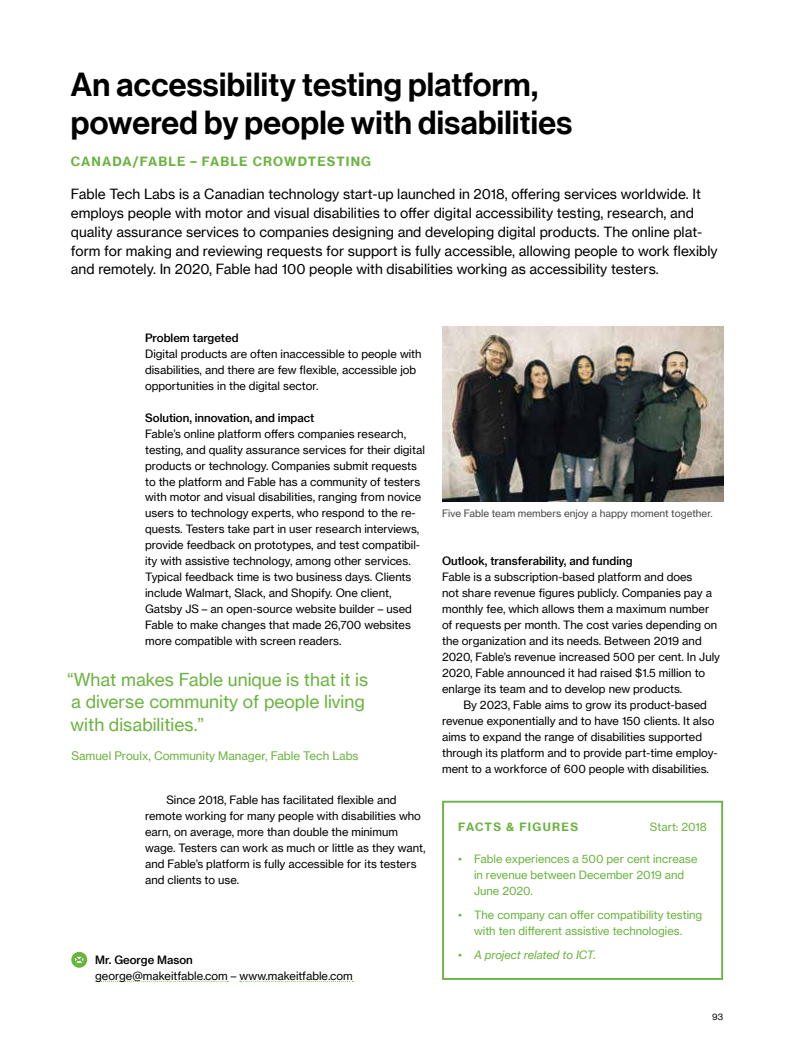
<style>
.page{position:relative;width:794px;height:1053px;background:#fff}
.page>*{position:absolute;margin:0;border:0;box-sizing:border-box;transform-origin:0 0}
.H1-Headline_Practice{font:32.5px/37.5px "N Haas Grotesk DS Pro 65 Md";letter-spacing:.01em;color:#000}
.t1{font:17.5px/22.5px "N Haas Grotesk TX Pro 55 Rg";color:#6bb340}
.P-Subline{font:13.75px/18.8px "N Haas Grotesk TX Pro 55 Rg";color:#000}
.p-Spitzmarke{font:12.5px "N Haas Grotesk TX Pro 75 Bd";letter-spacing:.09em;color:#6bb340}
.t2{font:11.5px "N Haas Grotesk TX Pro 55 Rg";color:#6bb340}
.P-Fliesstext{font:11.25px/16px "N Haas Grotesk TX Pro 55 Rg";color:#000}
.P-Fliesstext_Einzug{font:11.25px/16px "N Haas Grotesk TX Pro 55 Rg";color:#000}
.H2-Facts_Headline{font:11.25px/15.9px "N Haas Grotesk TX Pro 55 Rg";color:#6bb340}
.P-Zwischenüberschrift{font:11.25px "N Haas Grotesk TX Pro 65 Md";color:#000}
.t3{font:11.25px "N Haas Grotesk TX Pro 56 It";color:#6bb340}
.P-Contact-Name{font:11.25px "N Haas Grotesk TX Pro 65 Md";color:#000}
.H2-Facts_Headline-2{font:11.25px "N Haas Grotesk TX Pro 75 Bd";letter-spacing:.115em;color:#6bb340}
.t4{font:10px "N Haas Grotesk TX Pro 55 Rg";color:#484848}
.t5{font:8.75px "N Haas Grotesk TX Pro 55 Rg";color:#000}
.s1{font-family:"N Haas Grotesk TX Pro 55 Rg"}
</style>
<div class="page">
<svg style="left:71px;top:951px;width:16px;height:16px"></svg>
<svg style="left:74px;top:956px;width:10px;height:7px"></svg>
<div style="left:442px;top:800px;width:281px;height:179px;border:2px solid #6bb340"></div>
<img style="left:442px;top:326px;width:281px;height:175px">
<h1 class="H1-Headline_Practice" style="left:71px;top:66px;width:503px">An accessibility testing platform, powered by people with disabilities</h1>
<p class="p-Spitzmarke" style="left:71px;top:154px;width:301px">CANADA/FABLE – FABLE CROWDTESTING</p>
<p class="P-Subline" style="left:71px;top:185px;width:648px">Fable Tech Labs is a Canadian technology start-up launched in 2018, offering services worldwide. It employs people with motor and visual disabilities to offer digital accessibility testing, research, and quality assurance services to companies designing and developing digital products. The online plat&shy;form for making and reviewing requests for support is fully accessible, allowing people to work flexibly and remotely. In 2020, Fable had 100 people with disabilities working as accessibility testers.</p>
<p class="P-Zwischenüberschrift" style="left:145px;top:331px;width:95px">Problem targeted</p>
<p class="P-Fliesstext" style="left:145px;top:346px;width:278px">Digital products are often inaccessible to people with disabilities, and there are few flexible, accessible job opportunities in the digital sector.</p>
<p class="P-Zwischenüberschrift" style="left:145px;top:410px;width:171px">Solution, innovation, and impact</p>
<p class="P-Fliesstext" style="left:145px;top:425px;width:281px">Fable’s online platform offers companies research, testing, and quality assurance services for their digital products or technology. Companies submit requests to the platform and Fable has a community of testers with motor and visual disabilities, ranging from novice users to technology experts, who respond to the re&shy;quests. Testers take part in user research interviews, provide feedback on prototypes, and test compatibil&shy;ity with assistive technology, among other services.<br>Typical feedback time is two business days. Clients include Walmart, Slack, and Shopify. One client, Gatsby JS – an open-source website builder – used Fable to make changes that made 26,700 websites more compatible with screen readers.</p>
<h2 class="t1" style="left:67px;top:668px;width:303px">“What makes Fable unique is that it is a diverse community of people living with disabilities.”</h2>
<p class="t2" style="left:71px;top:748px;width:289px">Samuel Proulx, Community Manager, Fable Tech Labs</p>
<p class="P-Fliesstext_Einzug" style="left:145px;top:792px;width:282px;text-indent:21px">Since 2018, Fable has facilitated flexible and remote working for many people with disabilities who earn, on average, more than double the minimum wage. Testers can work as much or little as they want, and Fable’s platform is fully accessible for its testers and clients to use.</p>
<p class="P-Contact-Name" style="left:95px;top:952px;width:99px">Mr. George Mason</p>
<p class="P-Fliesstext" style="left:95px;top:967px;width:259px">george@makeitfable.com – www.makeitfable.com</p>
<p class="t4" style="left:442px;top:507px;width:272px">Five Fable team members enjoy a happy moment together.</p>
<p class="P-Zwischenüberschrift" style="left:442px;top:554px;width:192px">Outlook, transferability, and funding</p>
<p class="P-Fliesstext" style="left:442px;top:569px;width:279px">Fable is a subscription-based platform and does<br>not share revenue figures publicly. Companies pay a monthly fee, which allows them a maximum number of requests per month. The cost varies depending on the organization and its needs. Between 2019 and 2020, Fable’s revenue increased 500 per cent. In July 2020, Fable announced it had raised $1.5 million to enlarge its team and to develop new products.</p>
<p class="P-Fliesstext_Einzug" style="left:442px;top:696px;width:277px;text-indent:21px">By 2023, Fable aims to grow its product-based revenue exponentially and to have 150 clients. It also aims to expand the range of disabilities supported through its platform and to provide part-time employ&shy;ment to a workforce of 600 people with disabilities.</p>
<h2 class="H2-Facts_Headline-2" style="left:458px;top:819px;width:121px">FACTS &amp; FIGURES</h2>
<h2 class="H2-Facts_Headline" style="left:650px;top:818px;width:59px">Start: 2018</h2>
<p class="H2-Facts_Headline" style="left:474px;top:850px;width:225px;text-indent:-16px">• Fable experiences a 500 per cent increase in revenue between December 2019 and<br>June 2020.</p>
<p class="H2-Facts_Headline" style="left:458px;top:906px;width:246px;text-align:center">• The company can offer compatibility testing with ten different assistive technologies.</p>
<p class="t3" style="left:458px;top:947px;width:139px"><span class="s1">•</span> A project related to ICT.</p>
<p class="t5" style="left:712px;top:1011px;width:12px">93</p>
</div>
